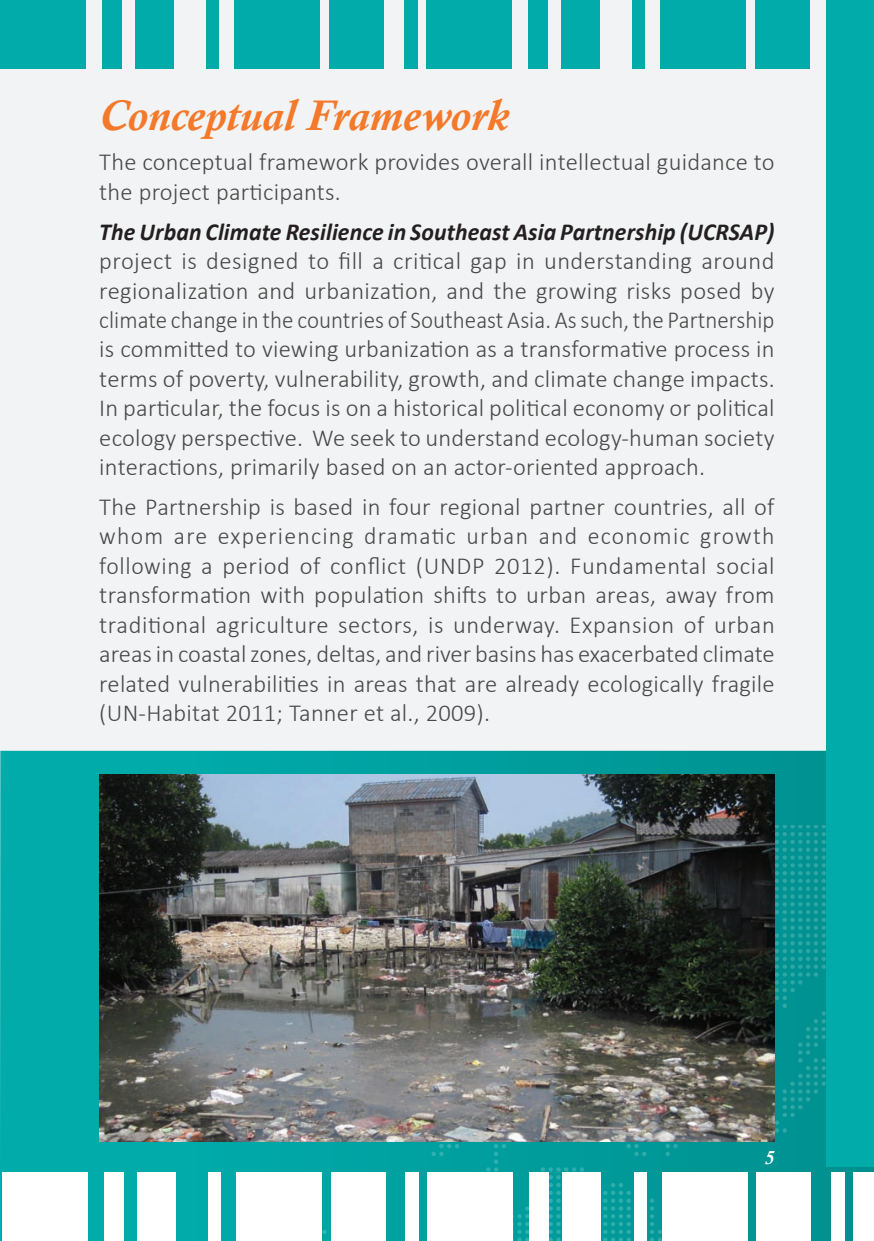
<style>
.page{position:relative;width:874px;height:1241px;background:#fff}
.page>*{position:absolute;margin:0;border:0;box-sizing:border-box;transform-origin:0 0}
.t1{font:italic 700 43.75px "Calisto";color:#f4792a}
.t2{font:300 24.5px/29.4px "Calibri";letter-spacing:.01em;color:#484849;text-align:justify}
.t3{font:italic 700 24.5px "Calibri";letter-spacing:.005em;color:#231f20}
.t4{font:italic 700 19.25px "Calisto";color:#fff}
</style>
<div class="page">
<div style="left:0;top:0;width:873px;height:1240px;background:#f2f3f4"></div>
<svg style="left:4px;top:750px;width:869px;height:490px;background:#03a7a6"></svg>
<svg style="left:322px;top:1229px;width:4px;height:11px"></svg>
<svg style="left:415px;top:825px;width:457px;height:415px;background:#099897"></svg>
<svg style="left:0;top:750px;width:1px;height:145px"></svg>
<div style="left:754px;top:0;width:55px;height:69px;background:#00abaa"></div>
<div style="left:659px;top:0;width:86px;height:69px;background:#00abaa"></div>
<div style="left:632px;top:0;width:12px;height:69px;background:#00abaa"></div>
<div style="left:561px;top:0;width:38px;height:69px;background:#00abaa"></div>
<div style="left:528px;top:0;width:19px;height:69px;background:#00abaa"></div>
<div style="left:425px;top:0;width:86px;height:69px;background:#00abaa"></div>
<div style="left:404px;top:0;width:13px;height:69px;background:#00abaa"></div>
<div style="left:329px;top:0;width:54px;height:69px;background:#00abaa"></div>
<div style="left:234px;top:0;width:86px;height:69px;background:#00abaa"></div>
<div style="left:207px;top:0;width:12px;height:69px;background:#00abaa"></div>
<div style="left:135px;top:0;width:38px;height:69px;background:#00abaa"></div>
<div style="left:103px;top:0;width:19px;height:69px;background:#00abaa"></div>
<div style="left:0;top:0;width:86px;height:69px;background:#00abaa"></div>
<hr style="left:0;top:1171px;width:2px;height:69px;background:#00abaa">
<img style="left:99px;top:774px;width:675px;height:367px">
<div style="left:853px;top:1171px;width:20px;height:69px;background:#fff"></div>
<div style="left:830px;top:1171px;width:14px;height:69px;background:#fff"></div>
<div style="left:756px;top:1171px;width:54px;height:69px;background:#fff"></div>
<div style="left:661px;top:1171px;width:86px;height:69px;background:#fff"></div>
<div style="left:633px;top:1171px;width:13px;height:69px;background:#fff"></div>
<div style="left:562px;top:1171px;width:38px;height:69px;background:#fff"></div>
<div style="left:529px;top:1171px;width:19px;height:69px;background:#fff"></div>
<div style="left:427px;top:1171px;width:86px;height:69px;background:#fff"></div>
<div style="left:405px;top:1171px;width:14px;height:69px;background:#fff"></div>
<div style="left:331px;top:1171px;width:54px;height:69px;background:#fff"></div>
<div style="left:236px;top:1171px;width:86px;height:69px;background:#fff"></div>
<div style="left:208px;top:1171px;width:12px;height:69px;background:#fff"></div>
<div style="left:137px;top:1171px;width:38px;height:69px;background:#fff"></div>
<div style="left:104px;top:1171px;width:19px;height:69px;background:#fff"></div>
<div style="left:2px;top:1171px;width:85px;height:69px;background:#fff"></div>
<div style="left:826px;top:0;width:47px;height:1166px;background:#00abaa"></div>
<h1 class="t1" style="left:99px;top:90px;width:410px">Conceptual Framework</h1>
<p class="t2" style="left:99px;top:147px;width:676px">The conceptual framework provides overall intellectual guidance to the project participants.</p>
<p class="t3" style="left:99px;top:216px;width:676px">The Urban Climate Resilience in Southeast Asia Partnership (UCRSAP)</p>
<p class="t2" style="left:99px;top:246px;width:676px">project is designed to fill a critical gap in understanding around regionalization and urbanization, and the growing risks posed by climate change in the countries of Southeast Asia. As such, the Partnership is committed to viewing urbanization as a transformative process in terms of poverty, vulnerability, growth, and climate change impacts.<br>In particular, the focus is on a historical political economy or political ecology perspective. We seek to understand ecology-human society interactions, primarily based on an actor-oriented approach.</p>
<p class="t2" style="left:99px;top:492px;width:676px">The Partnership is based in four regional partner countries, all of whom are experiencing dramatic urban and economic growth following a period of conflict (UNDP 2012). Fundamental social transformation with population shifts to urban areas, away from traditional agriculture sectors, is underway. Expansion of urban areas in coastal zones, deltas, and river basins has exacerbated climate related vulnerabilities in areas that are already ecologically fragile (UN-Habitat 2011; Tanner et al., 2009).</p>
<p class="t4" style="left:764px;top:1146px;width:11px">5</p>
</div>
